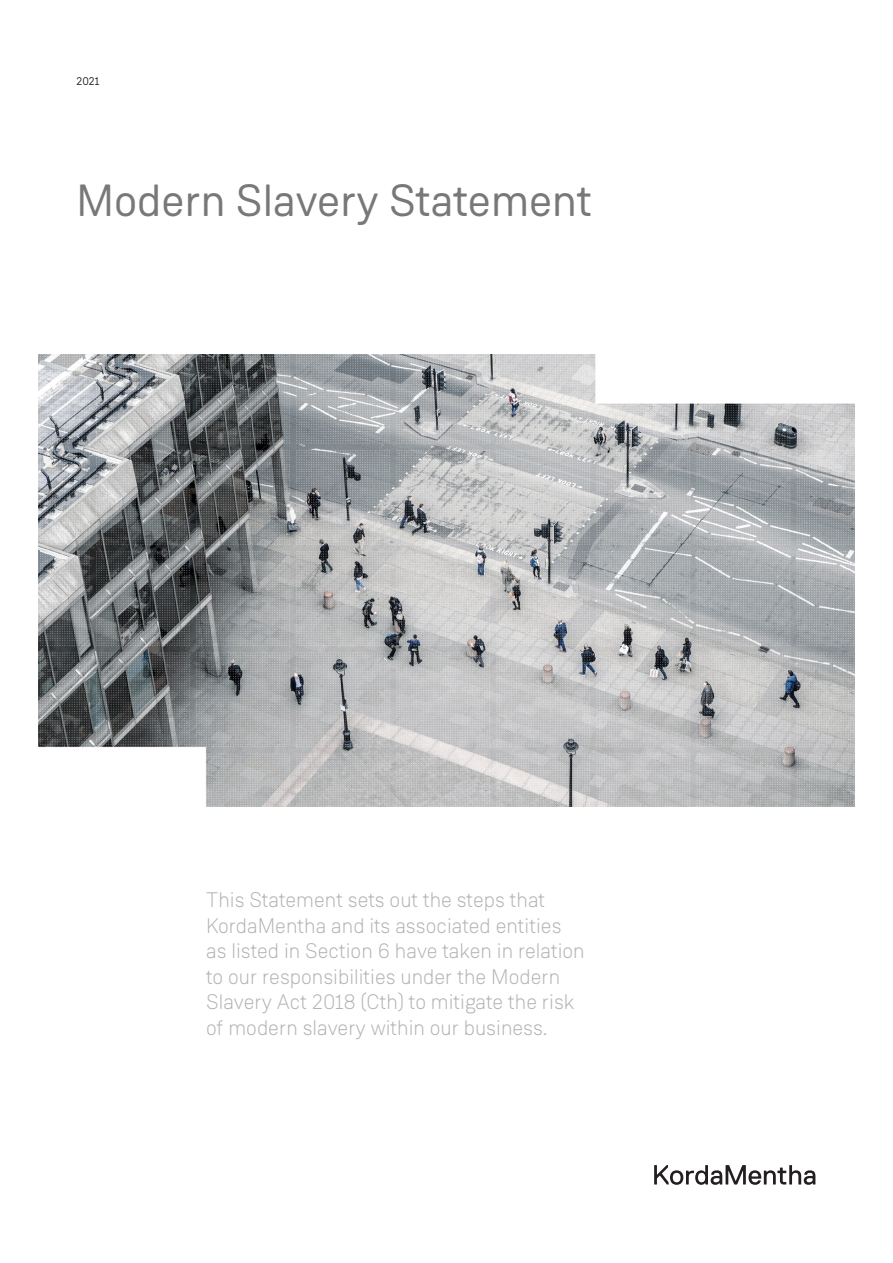
<style>
.page{position:relative;width:893px;height:1263px;background:#fff}
.page>*{position:absolute;margin:0;border:0;box-sizing:border-box;transform-origin:0 0}
._01_Heading_1{font:45px "Weissenhof Grotesk";color:#787779}
._04_Summary_text{font:300 21px/25.5px "Weissenhof Grotesk";color:#b2b2b1}
._07_Date_text{font:11.25px "Weissenhof Grotesk";color:#231f20}
</style>
<div class="page">
<svg style="left:654px;top:1165px;width:161px;height:20px"></svg>
<img style="left:38px;top:355px;width:817px;height:451px">
<p class="_07_Date_text" style="left:77px;top:74px;width:24px">2021</p>
<p class="_01_Heading_1" style="left:77px;top:174px;width:517px">Modern Slavery Statement</p>
<p class="_04_Summary_text" style="left:206px;top:887px;width:380px">This Statement sets out the steps that KordaMentha and its associated entities as listed in Section 6 have taken in relation to our responsibilities under the Modern Slavery Act 2018 (Cth) to mitigate the risk of modern slavery within our business.</p>
</div>
